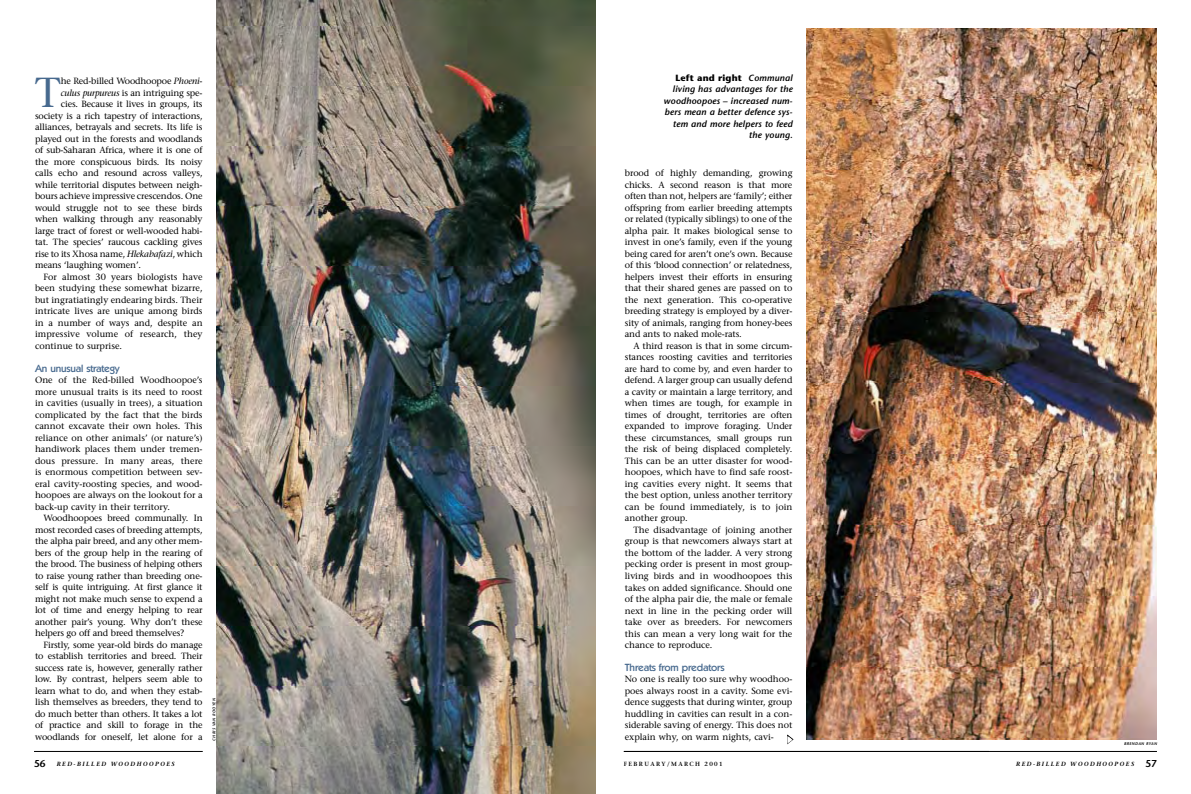
<style>
.page{position:relative;width:1191px;height:794px;background:#fff}
.page>*{position:absolute;margin:0;border:0;box-sizing:border-box;transform-origin:0 0}
.t1{font:41.9px "Stone Serif";color:#47698e}
.t2{font:500 10px "Koblenz";letter-spacing:-.015em;color:#47698e}
.t3{font:600 10px "Stone Sans";color:#000}
.t4{font:9px/11.5px "Stone Serif";letter-spacing:-.015em;color:#000;text-align:justify}
.t5{font:italic 600 9px/11.5px "Stone Sans";letter-spacing:.015em;color:#000;text-align:right}
.t6{font:9px "Stone Serif";letter-spacing:.005em;color:#000}
.t7{font:italic 600 6px "Stone Serif";letter-spacing:.24em;color:#000}
.t8{font:600 6px "Stone Serif";letter-spacing:.24em;color:#000}
.t9{font:italic 600 4px "Stone Sans";letter-spacing:.1em;color:#000}
.s1{font-style:italic}
.s2{font-weight:700;font-style:normal}
</style>
<div class="page">
<hr style="left:624px;top:751px;width:533px;height:1px;background:#000">
<hr style="left:34px;top:751px;width:169px;height:1px;background:#000">
<img style="left:806px;top:28px;width:351px;height:712px">
<img style="left:216px;top:0;width:379px;height:794px">
<svg style="left:787px;top:734px;width:6px;height:10px"></svg>
<h1 class="t1" style="left:35px;top:67px;width:27px">T</h1>
<p class="t4" style="left:61px;top:75px;width:143px">he Red-billed Woodhoopoe <span class="s1">Phoeni-</span></p>
<p class="t4" style="left:61px;top:87px;width:143px"><span class="s1">culus purpureus</span> is an intriguing spe-</p>
<p class="t4" style="left:61px;top:98px;width:143px">cies. Because it lives in groups, its</p>
<p class="t4" style="left:35px;top:110px;width:169px">society is a rich tapestry of interactions,</p>
<p class="t4" style="left:35px;top:121px;width:169px">alliances, betrayals and secrets. Its life is</p>
<p class="t4" style="left:35px;top:133px;width:169px">played out in the forests and woodlands</p>
<p class="t4" style="left:35px;top:144px;width:169px">of sub-Saharan Africa, where it is one of</p>
<p class="t4" style="left:35px;top:156px;width:169px">the more conspicuous birds. Its noisy</p>
<p class="t4" style="left:35px;top:167px;width:169px">calls echo and resound across valleys,</p>
<p class="t4" style="left:35px;top:179px;width:169px">while territorial disputes between neigh-</p>
<p class="t4" style="left:35px;top:190px;width:169px">bours achieve impressive crescendos. One</p>
<p class="t4" style="left:35px;top:202px;width:169px">would struggle not to see these birds</p>
<p class="t4" style="left:35px;top:213px;width:169px">when walking through any reasonably</p>
<p class="t4" style="left:35px;top:225px;width:169px">large tract of forest or well-wooded habi-</p>
<p class="t4" style="left:35px;top:236px;width:169px">tat. The species’ raucous cackling gives</p>
<p class="t4" style="left:35px;top:248px;width:169px">rise to its Xhosa name, <span class="s1">Hlekabafazi</span>, which</p>
<p class="t4" style="left:35px;top:259px;width:107px">means ‘laughing women’.</p>
<p class="t4" style="left:44px;top:271px;width:161px">For almost 30 years biologists have</p>
<p class="t4" style="left:35px;top:282px;width:169px">been studying these somewhat bizarre,</p>
<p class="t4" style="left:35px;top:294px;width:169px">but ingratiatingly endearing birds. Their</p>
<p class="t4" style="left:35px;top:305px;width:169px">intricate lives are unique among birds</p>
<p class="t4" style="left:35px;top:317px;width:169px">in a number of ways and, despite an</p>
<p class="t6" style="left:35px;top:329px;width:169px">impressive volume of research, they</p>
<p class="t4" style="left:35px;top:340px;width:89px">continue to surprise.</p>
<p class="t2" style="left:35px;top:362px;width:86px">An unusual strategy</p>
<p class="t4" style="left:35px;top:374px;width:169px">One of the Red-billed Woodhoopoe’s more unusual traits is its need to roost in cavities (usually in trees), a situation complicated by the fact that the birds cannot excavate their own holes. This reliance on other animals’ (or nature’s) handiwork places them under tremen&shy;dous pressure. In many areas, there is enormous competition between sev&shy;eral cavity-roosting species, and wood&shy;hoopoes are always on the lookout for a back-up cavity in their territory.</p>
<p class="t4" style="left:35px;top:512px;width:169px;text-indent:9px">Woodhoopoes breed communally. In most recorded cases of breeding attempts, the alpha pair breed, and any other mem&shy;bers of the group help in the rearing of the brood. The business of helping others to raise young rather than breeding one&shy;self is quite intriguing. At first glance it might not make much sense to expend a lot of time and energy helping to rear another pair’s young. Why don’t these helpers go off and breed themselves?</p>
<p class="t4" style="left:35px;top:639px;width:169px;text-indent:9px">Firstly, some year-old birds do manage to establish territories and breed. Their success rate is, however, generally rather low. By contrast, helpers seem able to learn what to do, and when they estab&shy;lish themselves as breeders, they tend to do much better than others. It takes a lot of practice and skill to forage in the woodlands for oneself, let alone for a</p>
<p class="t9" style="left:211px;top:740px;width:44px;rotate:-90deg">Chris van rooyen</p>
<p class="t5" style="left:663px;top:72px;width:131px"><span class="s2">Left and right</span> Communal living has advantages for the woodhoopoes – increased num&shy;bers mean a better defence sys&shy;tem and more helpers to feed the young.</p>
<p class="t4" style="left:625px;top:167px;width:169px">brood of highly demanding, growing chicks. A second reason is that more often than not, helpers are ‘family’; either offspring from earlier breeding attempts or related (typically siblings) to one of the alpha pair. It makes biological sense to invest in one’s family, even if the young being cared for aren’t one’s own. Because of this ‘blood connection’ or relatedness, helpers invest their efforts in ensuring that their shared genes are passed on to the next generation. This co-operative breeding strategy is employed by a diver&shy;sity of animals, ranging from honey-bees and ants to naked mole-rats.</p>
<p class="t4" style="left:625px;top:340px;width:169px;text-indent:9px">A third reason is that in some circum&shy;stances roosting cavities and territories are hard to come by, and even harder to defend. A larger group can usually defend a cavity or maintain a large territory, and when times are tough, for example in times of drought, territories are often expanded to improve foraging. Under these circumstances, small groups run the risk of being displaced completely.<br>This can be an utter disaster for wood&shy;hoopoes, which have to find safe roost&shy;ing cavities every night. It seems that the best option, unless another territory can be found immediately, is to join another group.</p>
<p class="t4" style="left:625px;top:524px;width:169px;text-indent:9px">The disadvantage of joining another group is that newcomers always start at the bottom of the ladder. A very strong pecking order is present in most group&shy;living birds and in woodhoopoes this takes on added significance. Should one of the alpha pair die, the male or female next in line in the pecking order will take over as breeders. For newcomers this can mean a very long wait for the chance to reproduce.</p>
<p class="t2" style="left:625px;top:661px;width:101px">Threats from predators</p>
<p class="t4" style="left:625px;top:673px;width:169px">No one is really too sure why woodhoo&shy;poes always roost in a cavity. Some evi&shy;dence suggests that during winter, group huddling in cavities can result in a con&shy;siderable saving of energy. This does not explain why, on warm nights, cavi-</p>
<p class="t9" style="left:1124px;top:740px;width:34px">Brendan Ryan</p>
<p class="t3" style="left:34px;top:757px;width:13px">56</p>
<p class="t7" style="left:1016px;top:760px;width:120px">RED-BILLED WOODHOOPOES</p>
<p class="t8" style="left:624px;top:760px;width:100px">FEBRUARY/MARCH 2001</p>
<p class="t3" style="left:1145px;top:757px;width:13px">57</p>
<p class="t7" style="left:57px;top:760px;width:120px">RED-BILLED WOODHOOPOES</p>
</div>
